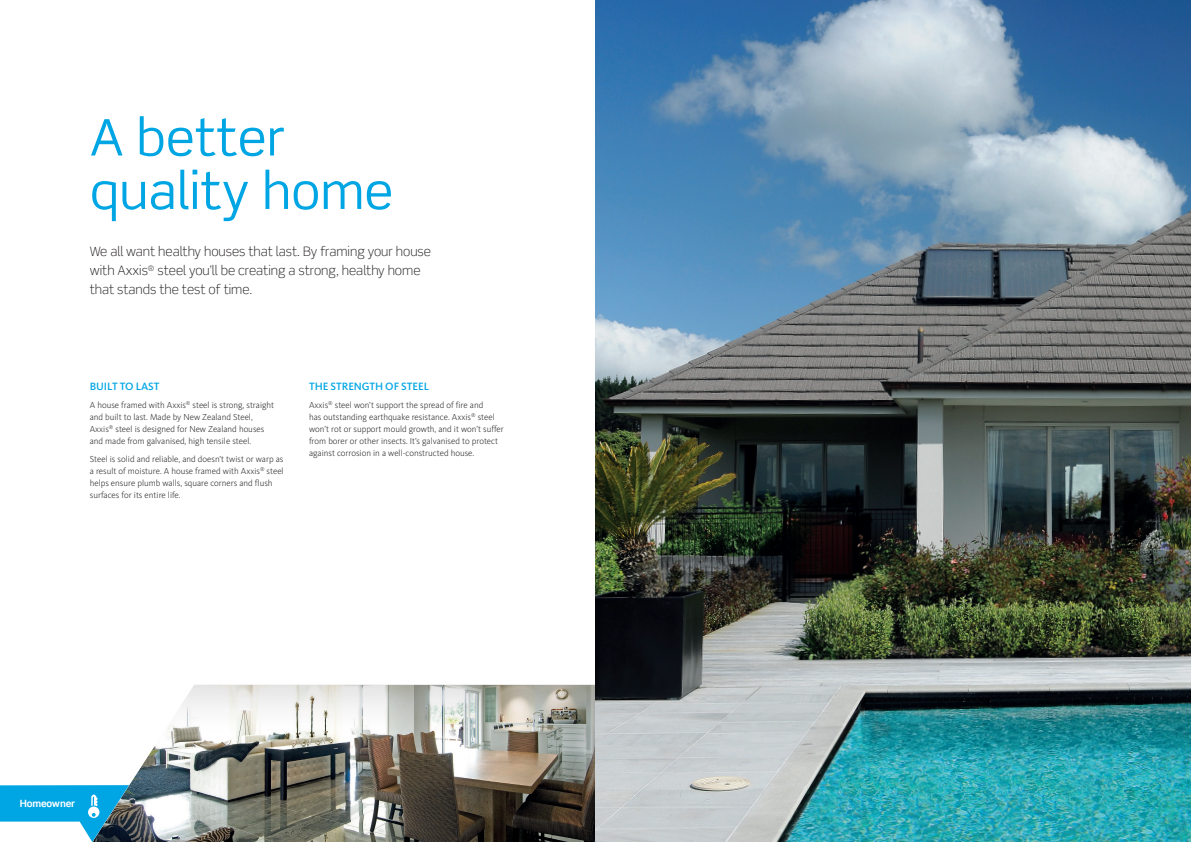
<style>
.page{position:relative;width:1191px;height:842px;background:#fff}
.page>*{position:absolute;margin:0;border:0;box-sizing:border-box;transform-origin:0 0}
.Mid_header{font:50.4px/53.4px "Scene Std";color:#00a6e4}
.INTRO_2{font:300 13px/19px "Scene Std";color:#231f20}
.sub_head2{font:500 11px "Kievit OT";letter-spacing:-.005em;color:#00a6e4}
.Body_Copy_3{font:500 11px "Kievit OT";letter-spacing:-.005em;color:#00a6e4}
.t1{font:700 10px "Scene Std";letter-spacing:-.02em;color:#fff}
.Body_Copy_3-2{font:300 9px/12px "Kievit OT";color:#231f20}
</style>
<div class="page">
<div style="left:86px;top:684px;width:510px;height:158px;background:#231f20;opacity:.15"></div>
<img style="left:595px;top:0;width:596px;height:842px">
<svg style="left:0;top:785px;width:129px;height:57px"></svg>
<p class="Mid_header" style="left:90px;top:110px;width:305px">A better quality home</p>
<p class="INTRO_2" style="left:90px;top:242px;width:343px">We all want healthy houses that last. By framing your house with Axxis<sup>®</sup> steel you’ll be creating a strong, healthy home that stands the test of time.</p>
<p class="Body_Copy_3" style="left:90px;top:380px;width:71px">BUILT TO LAST</p>
<p class="Body_Copy_3-2" style="left:90px;top:399px;width:186px">A house framed with Axxis<sup>®</sup> steel is strong, straight and built to last. Made by New Zealand Steel, Axxis<sup>®</sup> steel is designed for New Zealand houses and made from galvanised, high tensile steel.</p>
<p class="Body_Copy_3-2" style="left:90px;top:453px;width:195px">Steel is solid and reliable, and doesn’t twist or warp as a result of moisture. A house framed with Axxis<sup>®</sup> steel helps ensure plumb walls, square corners and flush surfaces for its entire life.</p>
<p class="sub_head2" style="left:309px;top:380px;width:122px">THE STRENGTH OF STEEL</p>
<p class="Body_Copy_3-2" style="left:309px;top:399px;width:196px">Axxis<sup>®</sup> steel won’t support the spread of fire and<br>has outstanding earthquake resistance. Axxis<sup>®</sup> steel won’t rot or support mould growth, and it won’t suffer from borer or other insects. It’s galvanised to protect against corrosion in a well-constructed house.</p>
<p class="t1" style="left:20px;top:797px;width:57px">Homeowner</p>
</div>
